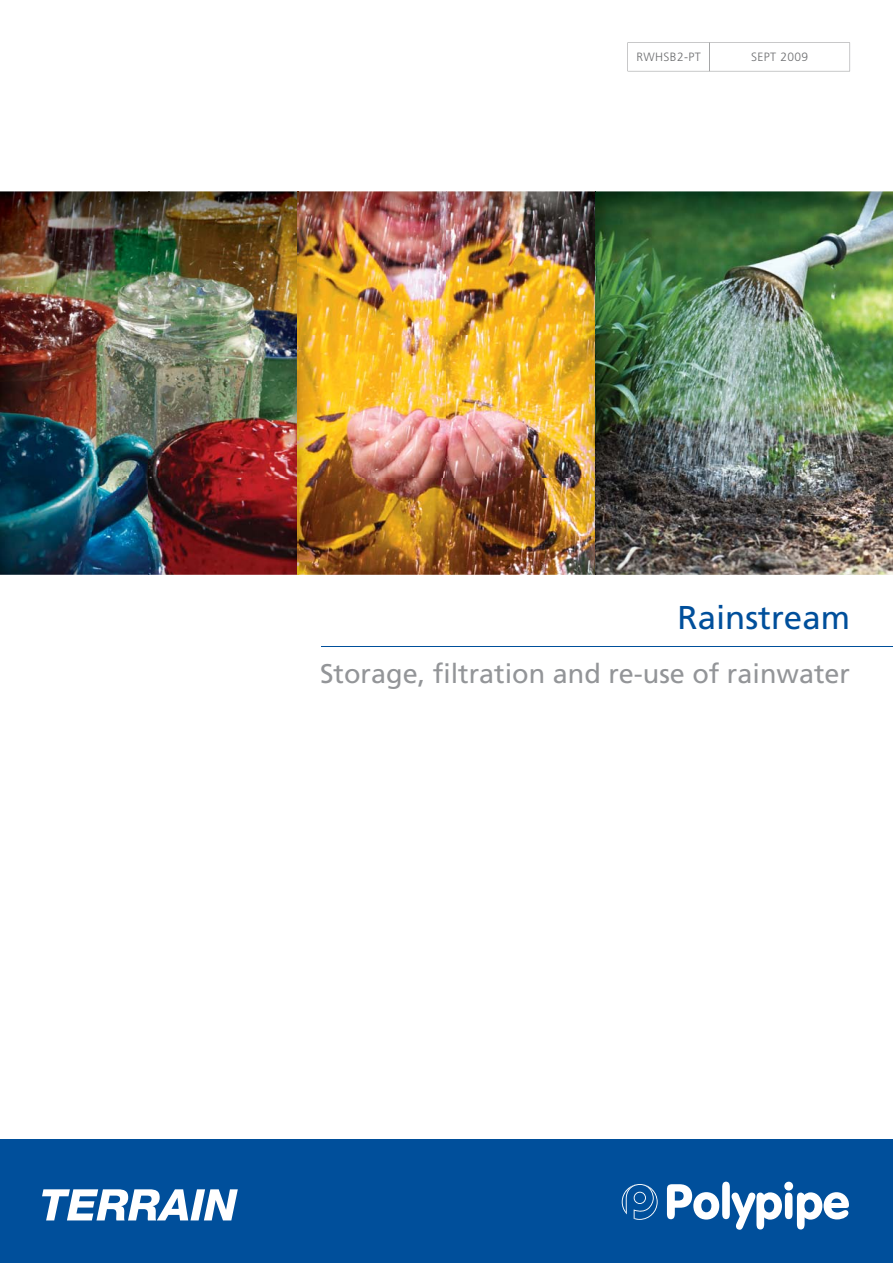
<style>
.page{position:relative;width:893px;height:1263px;background:#fff}
.page>*{position:absolute;margin:0;border:0;box-sizing:border-box;transform-origin:0 0}
.t1{font:33px "Frutiger";color:#004f9b}
.t2{font:27px "Frutiger";color:#939598}
.t3{font:300 12px "Frutiger";letter-spacing:.03em;color:#6d6e70}
</style>
<div class="page">
<div style="left:0;top:1140px;width:892px;height:123px;background:#004f9b"></div>
<hr style="left:322px;top:646px;width:570px;height:1px;background:#004f9b">
<svg style="left:42px;top:1189px;width:196px;height:31px"></svg>
<svg style="left:621px;top:1184px;width:36px;height:36px"></svg>
<svg style="left:667px;top:1182px;width:182px;height:48px"></svg>
<svg style="left:627px;top:43px;width:223px;height:28px"></svg>
<img style="left:0;top:191px;width:892px;height:384px">
<img style="left:297px;top:191px;width:1px;height:384px">
<img style="left:595px;top:191px;width:1px;height:384px">
<p class="t3" style="left:636px;top:52px;width:66px">RWHSB2-PT</p>
<p class="t3" style="left:751px;top:52px;width:58px">SEPT 2009</p>
<p class="t1" style="left:677px;top:605px;width:174px">Rainstream</p>
<p class="t2" style="left:320px;top:663px;width:531px">Storage, filtration and re-use of rainwater</p>
</div>
